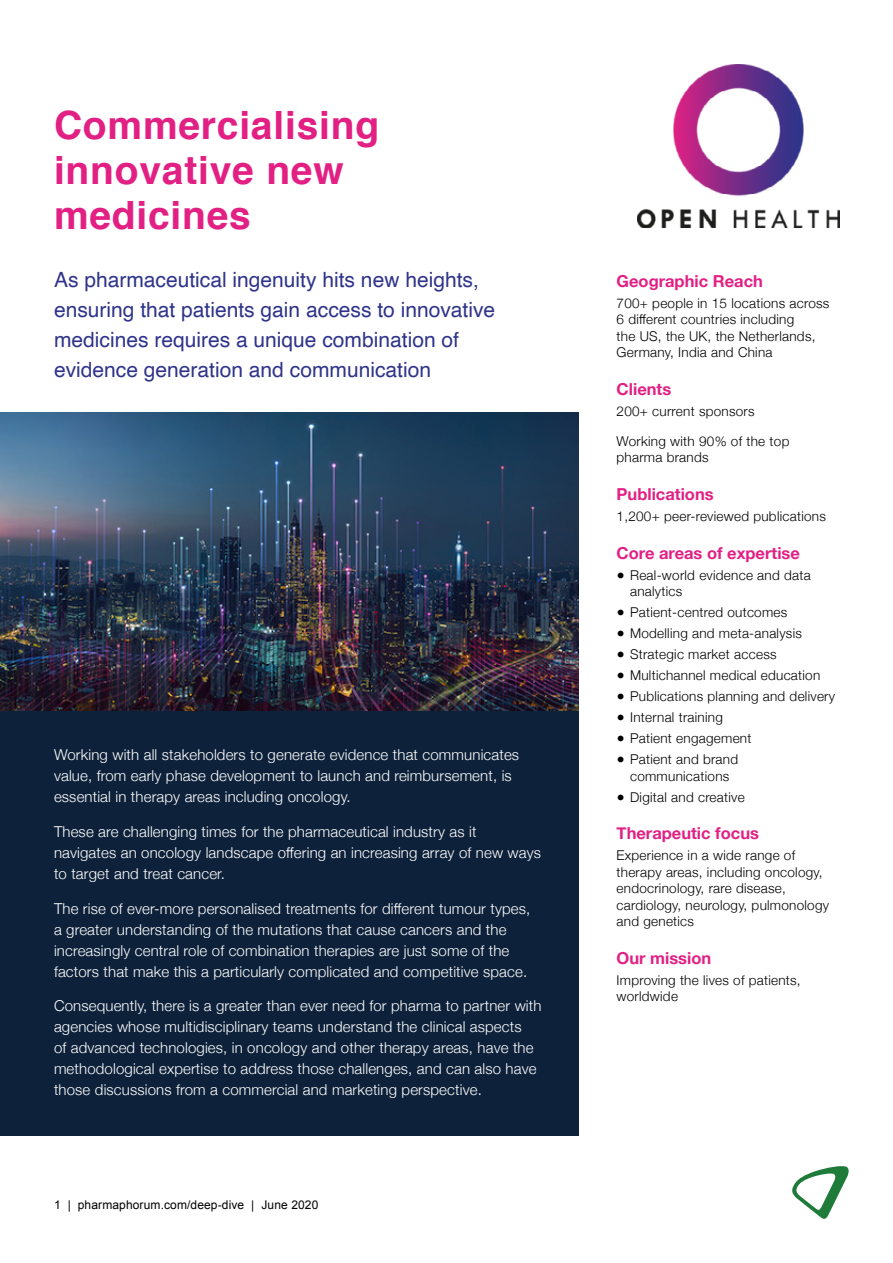
<style>
.page{position:relative;width:893px;height:1263px;background:#fff}
.page>*{position:absolute;margin:0;border:0;box-sizing:border-box;transform-origin:0 0}
.t1{font:700 39px/45px "Helvetica";letter-spacing:.02em;color:#e22084}
.t2{font:21px/30px "Helvetica";color:#2f348a}
.t3{font:700 16.5px "Helvetica Neue";color:#e22084}
.t4{font:300 15px/21px "Helvetica Neue";letter-spacing:.01em;color:#fff}
.t5{font:300 13.5px/16.5px "Helvetica Neue";letter-spacing:.02em;color:#000}
.t6{font:12px "Arial";letter-spacing:.01em;color:#000}
</style>
<div class="page">
<svg style="left:792px;top:1166px;width:57px;height:53px"></svg>
<div style="left:0;top:710px;width:578px;height:425px;background:#0d213a"></div>
<img style="left:0;top:412px;width:578px;height:298px">
<img style="left:637px;top:65px;width:203px;height:162px">
<h1 class="t1" style="left:54px;top:103px;width:327px">Commercialising innovative new medicines</h1>
<h2 class="t2" style="left:54px;top:265px;width:443px">As pharmaceutical ingenuity hits new heights, ensuring that patients gain access to innovative medicines requires a unique combination of evidence generation and communication</h2>
<p class="t4" style="left:54px;top:743px;width:467px">Working with all stakeholders to generate evidence that communicates value, from early phase development to launch and reimbursement, is essential in therapy areas including oncology.</p>
<p class="t4" style="left:54px;top:820px;width:489px">These are challenging times for the pharmaceutical industry as it navigates an oncology landscape offering an increasing array of new ways to target and treat cancer.</p>
<p class="t4" style="left:54px;top:896px;width:478px">The rise of ever-more personalised treatments for different tumour types, a greater understanding of the mutations that cause cancers and the increasingly central role of combination therapies are just some of the factors that make this a particularly complicated and competitive space.</p>
<p class="t4" style="left:54px;top:994px;width:489px">Consequently, there is a greater than ever need for pharma to partner with agencies whose multidisciplinary teams understand the clinical aspects<br>of advanced technologies, in oncology and other therapy areas, have the methodological expertise to address those challenges, and can also have those discussions from a commercial and marketing perspective.</p>
<p class="t6" style="left:54px;top:1197px;width:266px">1 | pharmaphorum.com/deep-dive | June 2020</p>
<p class="t3" style="left:617px;top:268px;width:148px">Geographic Reach</p>
<p class="t5" style="left:617px;top:294px;width:214px">700+ people in 15 locations across<br>6 different countries including<br>the US, the UK, the Netherlands,<br>Germany, India and China</p>
<p class="t3" style="left:617px;top:376px;width:56px">Clients</p>
<p class="t5" style="left:617px;top:402px;width:140px">200+ current sponsors</p>
<p class="t5" style="left:617px;top:432px;width:174px">Working with 90% of the top pharma brands</p>
<p class="t3" style="left:617px;top:481px;width:99px">Publications</p>
<p class="t5" style="left:617px;top:507px;width:211px">1,200+ peer-reviewed publications</p>
<p class="t3" style="left:617px;top:540px;width:185px">Core areas of expertise</p>
<p class="t5" style="left:630px;top:565px;width:182px;text-indent:-14px">● Real-world evidence and data analytics</p>
<p class="t5" style="left:617px;top:603px;width:172px">● Patient-centred outcomes</p>
<p class="t5" style="left:617px;top:624px;width:187px">● Modelling and meta-analysis</p>
<p class="t5" style="left:617px;top:645px;width:161px">● Strategic market access</p>
<p class="t5" style="left:617px;top:666px;width:205px">● Multichannel medical education</p>
<p class="t5" style="left:617px;top:687px;width:220px">● Publications planning and delivery</p>
<p class="t5" style="left:617px;top:708px;width:108px">● Internal training</p>
<p class="t5" style="left:617px;top:729px;width:136px">● Patient engagement</p>
<p class="t5" style="left:617px;top:750px;width:123px;text-align:center">● Patient and brand communications</p>
<p class="t5" style="left:617px;top:787px;width:130px">● Digital and creative</p>
<p class="t3" style="left:617px;top:820px;width:144px">Therapeutic focus</p>
<p class="t5" style="left:617px;top:846px;width:214px">Experience in a wide range of therapy areas, including oncology, endocrinology, rare disease, cardiology, neurology, pulmonology and genetics</p>
<p class="t3" style="left:617px;top:945px;width:96px">Our mission</p>
<p class="t5" style="left:617px;top:970px;width:186px">Improving the lives of patients, worldwide</p>
</div>
